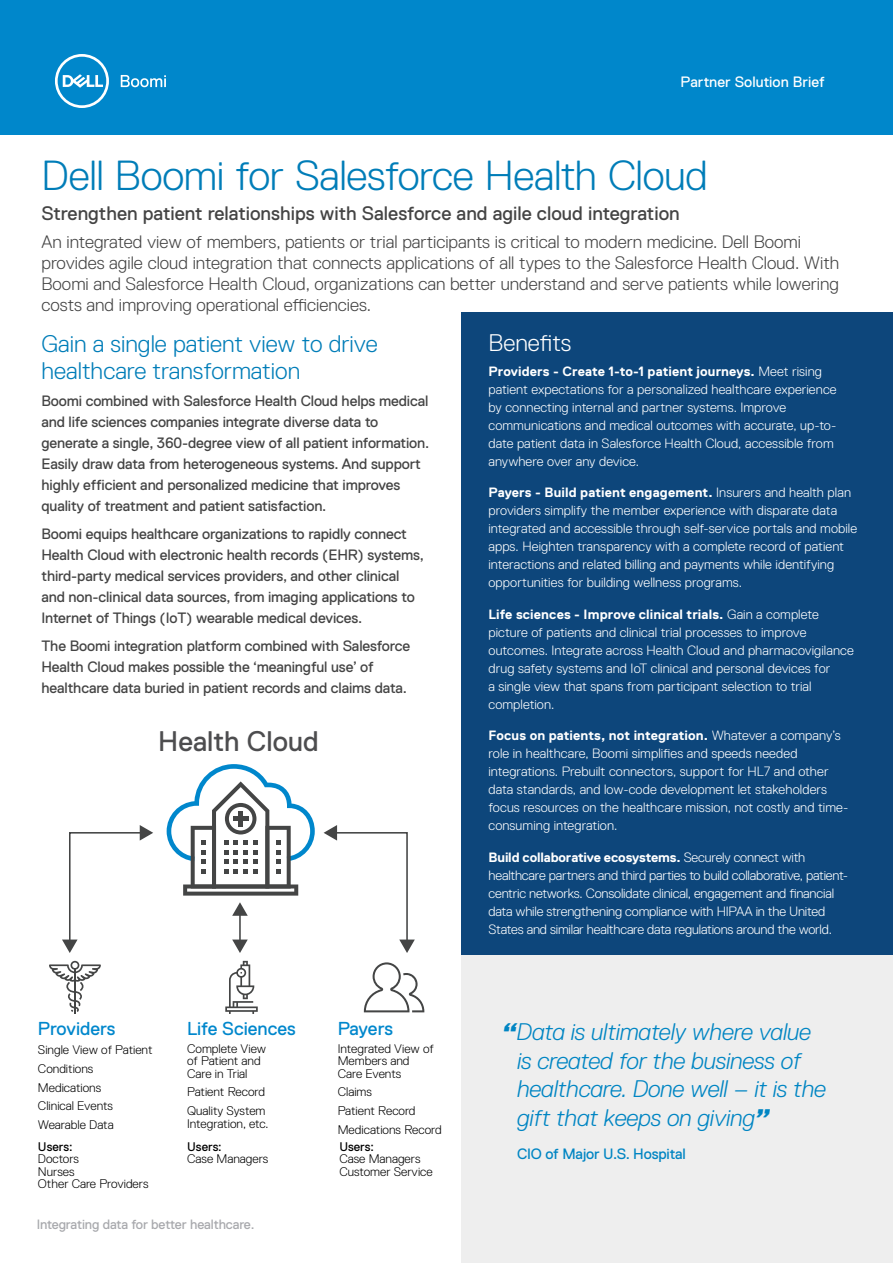
<style>
.page{position:relative;width:893px;height:1263px;background:#fff}
.page>*{position:absolute;margin:0;border:0;box-sizing:border-box;transform-origin:0 0}
.t1{font:300 42px "Dell Replica";letter-spacing:-.01em;color:#007db8}
.t2{font:28.35px "Dell Replica";color:#4d4d4f}
.Big_Quote{font:italic 300 24px/28.5px "Dell Replica";letter-spacing:-.01em;color:#0085c3}
.Section_Titles{font:300 24px/27px "Dell Replica";color:#007db8}
.Section_Titles-2{font:300 24px "Dell Replica";color:#fff}
.Subtitle{font:19.5px "Dell Replica";color:#444}
.t3{font:18.75px "Dell Replica";color:#0087cc}
.Abstract{font:300 18px/21px "Dell Replica";color:#444}
.body{font:15px/21px "Dell Replica";letter-spacing:-.01em;color:#444}
.Quote_info{font:15px "Dell Replica";letter-spacing:-.01em;color:#0085c3}
.Document_Type_Headin{font:15px "Dell Replica";letter-spacing:.005em;color:#fff}
.t4{font:300 13.5px/18px "Dell Replica";letter-spacing:.005em;color:#fff}
.t5{font:300 13.5px/18px "Dell Replica";letter-spacing:-.015em;color:#fff}
.body-2{font:13.5px "Dell Replica";letter-spacing:-.01em;color:#a8a9ad}
.t6{font:300 12.45px/12.5px "Dell Replica";color:#000}
.s1{font-weight:700}
.s2{font-weight:400}
.s3{font-weight:800}
</style>
<div class="page">
<div style="left:461px;top:904px;width:432px;height:359px;background:#eee"></div>
<div style="left:0;top:0;width:893px;height:135px;background:#0087cb"></div>
<svg style="left:55px;top:54px;width:54px;height:54px"></svg>
<svg style="left:121px;top:75px;width:45px;height:12px"></svg>
<div style="left:461px;top:312px;width:432px;height:642px;background:#0d467b"></div>
<svg style="left:167px;top:764px;width:148px;height:132px"></svg>
<svg style="left:62px;top:825px;width:91px;height:128px"></svg>
<svg style="left:324px;top:825px;width:91px;height:128px"></svg>
<hr style="left:239px;top:913px;width:2px;height:29px;background:#444545">
<svg style="left:232px;top:902px;width:16px;height:14px"></svg>
<svg style="left:232px;top:939px;width:16px;height:14px"></svg>
<svg style="left:225px;top:961px;width:33px;height:53px"></svg>
<hr style="left:74px;top:969px;width:2px;height:45px;background:#444545">
<svg style="left:49px;top:961px;width:52px;height:51px"></svg>
<svg style="left:364px;top:962px;width:60px;height:50px"></svg>
<p class="Document_Type_Headin" style="left:681px;top:74px;width:145px">Partner Solution Brief</p>
<p class="t1" style="left:41px;top:152px;width:668px">Dell Boomi for Salesforce Health Cloud</p>
<p class="Subtitle" style="left:41px;top:203px;width:640px">Strengthen patient relationships with Salesforce and agile cloud integration</p>
<p class="Abstract" style="left:41px;top:231px;width:799px">An integrated view of members, patients or trial participants is critical to modern medicine. Dell Boomi provides agile cloud integration that connects applications of all types to the Salesforce Health Cloud. With Boomi and Salesforce Health Cloud, organizations can better understand and serve patients while lowering costs and improving operational efficiencies.</p>
<p class="Section_Titles" style="left:41px;top:330px;width:338px">Gain a single patient view to drive healthcare transformation</p>
<p class="body" style="left:41px;top:391px;width:389px">Boomi combined with Salesforce Health Cloud helps medical and life sciences companies integrate diverse data to generate a single, 360-degree view of all patient information.<br>Easily draw data from heterogeneous systems. And support highly efficient and personalized medicine that improves quality of treatment and patient satisfaction.</p>
<p class="body" style="left:41px;top:523px;width:384px">Boomi equips healthcare organizations to rapidly connect Health Cloud with electronic health records (EHR) systems, third-party medical services providers, and other clinical and non-clinical data sources, from imaging applications to Internet of Things (IoT) wearable medical devices.</p>
<p class="body" style="left:41px;top:635px;width:370px">The Boomi integration platform combined with Salesforce<br>Health Cloud makes possible the ‘meaningful use’ of healthcare data buried in patient records and claims data.</p>
<p class="Section_Titles-2" style="left:488px;top:330px;width:84px">Benefits</p>
<p class="t4" style="left:488px;top:362px;width:350px"><span class="s1">Providers - Create 1-to-1 patient journeys.</span> Meet rising patient expectations for a personalized healthcare experience by connecting internal and partner systems. Improve communications and medical outcomes with accurate, up-to&shy;date patient data in Salesforce Health Cloud, accessible from anywhere over any device.</p>
<p class="t4" style="left:488px;top:484px;width:370px"><span class="s1">Payers - Build patient engagement.</span> Insurers and health plan providers simplify the member experience with disparate data integrated and accessible through self-service portals and mobile apps. Heighten transparency with a complete record of patient interactions and related billing and payments while identifying opportunities for building wellness programs.</p>
<p class="t4" style="left:488px;top:605px;width:367px"><span class="s1">Life sciences - Improve clinical trials.</span> Gain a complete picture of patients and clinical trial processes to improve outcomes. Integrate across Health Cloud and pharmacovigilance drug safety systems and IoT clinical and personal devices for<br>a single view that spans from participant selection to trial completion.</p>
<p class="t4" style="left:488px;top:727px;width:361px"><span class="s1">Focus on patients, not integration.</span> Whatever a company’s role in healthcare, Boomi simplifies and speeds needed integrations. Prebuilt connectors, support for HL7 and other data standards, and low-code development let stakeholders focus resources on the healthcare mission, not costly and time&shy;consuming integration.</p>
<p class="t5" style="left:488px;top:848px;width:361px"><span class="s1">Build collaborative ecosystems.</span> Securely connect with healthcare partners and third parties to build collaborative, patient&shy;centric networks. Consolidate clinical, engagement and financial data while strengthening compliance with HIPAA in the United States and similar healthcare data regulations around the world.</p>
<p class="t2" style="left:158px;top:725px;width:162px">Health Cloud</p>
<p class="t3" style="left:38px;top:1018px;width:79px">Providers</p>
<p class="t6" style="left:38px;top:1040px;width:116px;line-height:18.8px">Single View of Patient<br>Conditions<br>Medications<br>Clinical Events<br>Wearable Data</p>
<p class="t6" style="left:38px;top:1140px;width:112px"><span class="s2">Users:<br></span>Doctors<br>Nurses<br>Other Care Providers</p>
<p class="t3" style="left:187px;top:1018px;width:110px">Life Sciences</p>
<p class="t6" style="left:187px;top:1042px;width:81px">Complete View of Patient and<br>Care in Trial</p>
<p class="t6" style="left:187px;top:1083px;width:80px;line-height:18.8px">Patient Record<br>Quality System</p>
<p class="t6" style="left:187px;top:1112px;width:83px;line-height:23.1px">Integration, etc.<br><span class="s2">Users:</span></p>
<p class="t6" style="left:187px;top:1153px;width:83px">Case Managers</p>
<p class="body-2" style="left:37px;top:1217px;width:219px">Integrating data for better healthcare.</p>
<p class="t3" style="left:338px;top:1018px;width:57px">Payers</p>
<p class="t6" style="left:338px;top:1042px;width:98px">Integrated View of<br>Members and<br>Care Events</p>
<p class="t6" style="left:338px;top:1083px;width:105px;line-height:18.8px">Claims<br>Patient Record<br>Medications Record</p>
<p class="t6" style="left:339px;top:1140px;width:95px"><span class="s2">Users:<br></span>Case Managers<br>Customer Service</p>
<p class="Big_Quote" style="left:517px;top:1018px;width:311px;text-indent:-15px"><span class="s3">“</span>Data is ultimately where value is created for the business of healthcare. Done well – it is the gift that keeps on giving<span class="s3">”</span></p>
<p class="Quote_info" style="left:517px;top:1145px;width:170px">CIO of Major U.S. Hospital</p>
</div>
